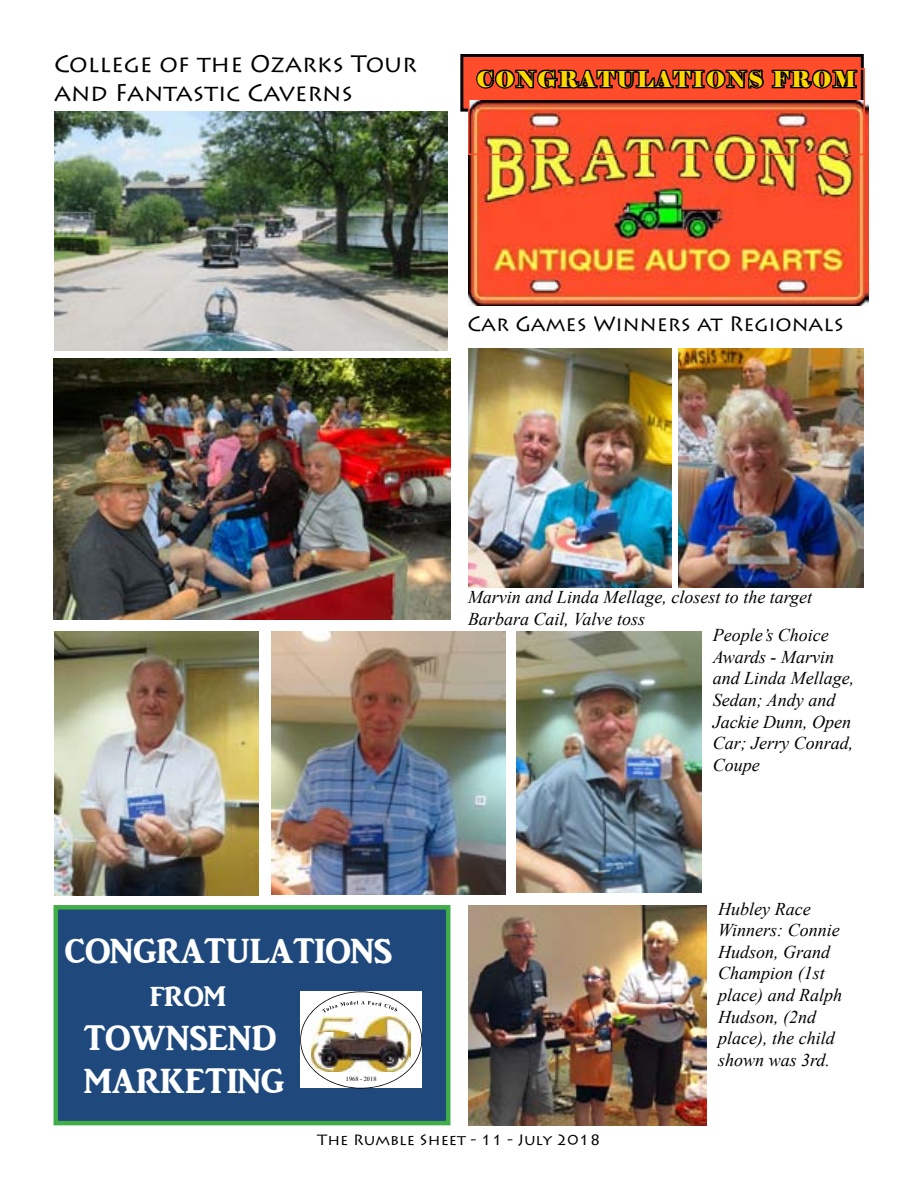
<style>
.page{position:relative;width:918px;height:1188px;background:#fff}
.page>*{position:absolute;margin:0;border:0;box-sizing:border-box;transform-origin:0 0}
.t1{font:36px "ARJULIAN";color:#fff}
.t2{font:24px/28.8px "Lithos Pro";color:#000}
.t3{font:21.9px "Elephant";letter-spacing:.1em;color:#ffd600;scale:.96 1}
.t4{font:21px "Lithos Pro";color:#000}
.t5{font:italic 18px/21.6px "Times New Roman";color:#000}
.t6{font:15px "Lithos Pro";color:#000;scale:1.04 1}
.t7{font:6.3px "Times New Roman";color:#000}
</style>
<div class="page">
<div style="left:462px;top:56px;width:400px;height:54px;background:#ff4c2b"></div>
<div style="left:460px;top:54px;width:404px;height:58px;border:3px solid #000"></div>
<img style="left:468px;top:101px;width:400px;height:205px">
<svg style="left:476px;top:71px;width:382px;height:18px"></svg>
<div style="left:468px;top:68px;width:397px;height:87px;border:2px solid #ff4c2b"></div>
<img style="left:54px;top:112px;width:394px;height:239px">
<img style="left:468px;top:348px;width:203px;height:240px">
<img style="left:679px;top:348px;width:185px;height:240px">
<img style="left:54px;top:632px;width:205px;height:264px">
<img style="left:272px;top:632px;width:234px;height:263px">
<img style="left:517px;top:632px;width:185px;height:260px">
<img style="left:469px;top:905px;width:237px;height:220px">
<img style="left:54px;top:358px;width:396px;height:261px">
<div style="left:54px;top:905px;width:396px;height:220px;background:#1f497d;border:4px solid #41ad49"></div>
<svg style="left:301px;top:992px;width:121px;height:96px"></svg>
<img style="left:317px;top:1033px;width:88px;height:34px">
<h2 class="t2" style="left:54px;top:50px;width:364px">College of the Ozarks Tour and Fantastic Caverns</h2>
<p class="t3" style="left:477px;top:65px;width:397px">CONGRATULATIONS FROM</p>
<p class="t4" style="left:467px;top:311px;width:378px">Car Games Winners at Regionals</p>
<h1 class="t1" style="left:65px;top:932px;width:329px">CONGRATULATIONS</h1>
<h1 class="t1" style="left:150px;top:975px;width:78px">from</h1>
<h1 class="t1" style="left:84px;top:1018px;width:193px">TOWNSEND</h1>
<h1 class="t1" style="left:84px;top:1062px;width:202px">MARKETING</h1>
<p class="t7" style="left:346px;top:1074px;width:32px">1968 - 2018</p>
<p class="t5" style="left:468px;top:586px;width:346px">Marvin and Linda Mellage, closest to the target<br>Barbara Cail, Valve toss</p>
<p class="t5" style="left:713px;top:624px;width:143px">People’s Choice<br>Awards - Marvin and Linda Mellage,<br>Sedan; Andy and<br>Jackie Dunn, Open<br>Car; Jerry Conrad,<br>Coupe</p>
<p class="t5" style="left:718px;top:897px;width:125px">Hubley Race<br>Winners: Connie<br>Hudson, Grand<br>Champion (1st place) and Ralph<br>Hudson, (2nd place), the child shown was 3rd.</p>
<p class="t6" style="left:317px;top:1131px;width:274px">The Rumble Sheet - 11 - July 2018</p>
</div>
